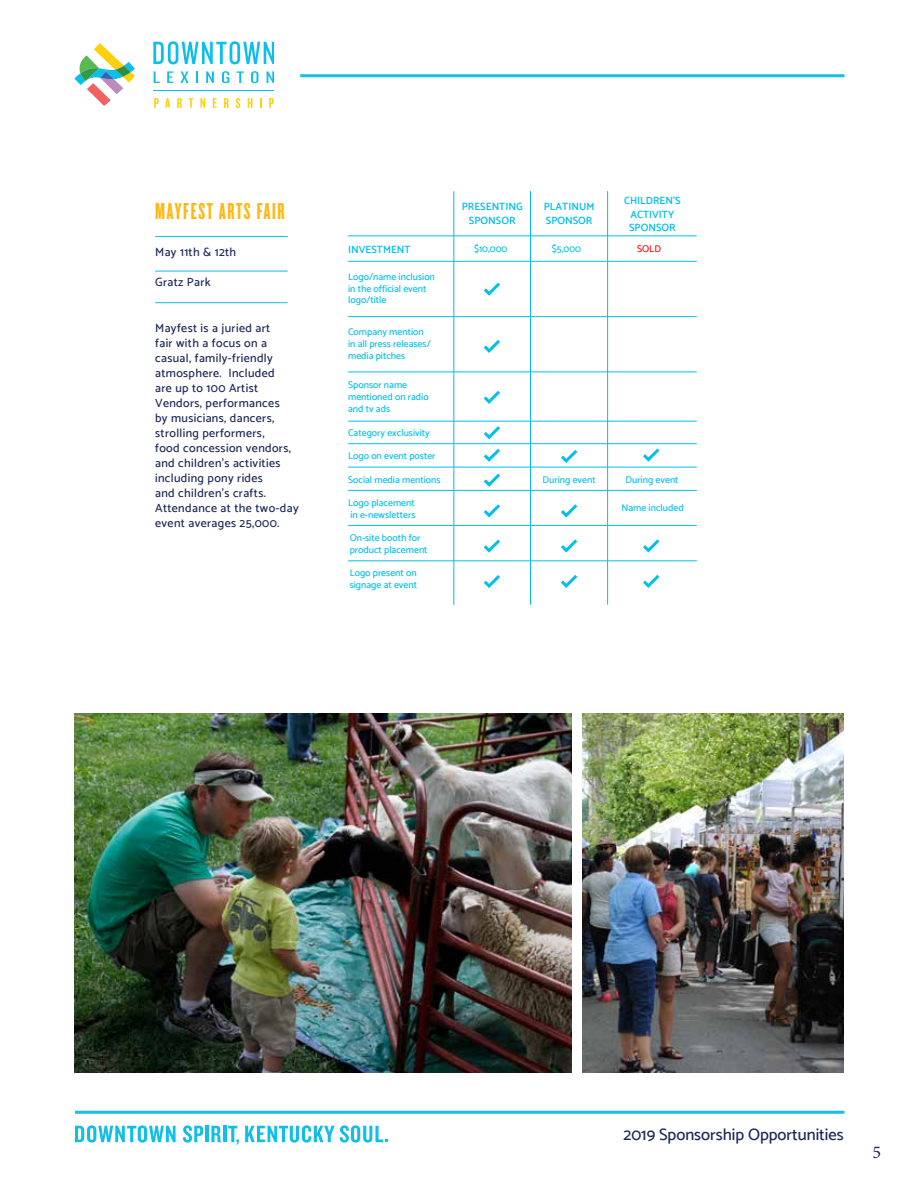
<style>
.page{position:relative;width:918px;height:1188px;background:#fff}
.page>*{position:absolute;margin:0;border:0;box-sizing:border-box;transform-origin:0 0}
.t1{font:24px "Knockout HTF67 Full Bantamwt";letter-spacing:.07em;color:#fdb813}
.t2{font:18px "Minion Pro";color:#1c2856}
.t3{font:500 16.5px "Catamaran";color:#1c2856}
.t4{font:500 12px/15px "Catamaran";letter-spacing:.03em;color:#1c2856}
.t5{font:600 10.5px/13.5px "Catamaran";color:#03bfea;text-align:center}
.t6{font:500 9.75px/11.7px "Catamaran";color:#03bfea}
.t7{font:500 9.75px "Catamaran";color:#f00}
</style>
<div class="page">
<hr style="left:75px;top:1111px;width:769px;height:3px;background:#13bfe9">
<hr style="left:300px;top:74px;width:544px;height:3px;background:#13bfe9">
<svg style="left:75px;top:1125px;width:101px;height:18px"></svg>
<svg style="left:183px;top:1125px;width:20px;height:18px"></svg>
<hr style="left:205px;top:1126px;width:3px;height:16px;background:#10bfe8">
<svg style="left:211px;top:1126px;width:10px;height:16px"></svg>
<hr style="left:223px;top:1126px;width:3px;height:16px;background:#10bfe8">
<svg style="left:228px;top:1126px;width:11px;height:19px"></svg>
<svg style="left:245px;top:1125px;width:143px;height:18px"></svg>
<svg style="left:153px;top:41px;width:121px;height:23px"></svg>
<svg style="left:154px;top:98px;width:5px;height:10px"></svg>
<svg style="left:165px;top:98px;width:5px;height:10px"></svg>
<svg style="left:177px;top:98px;width:5px;height:10px"></svg>
<svg style="left:189px;top:98px;width:4px;height:10px"></svg>
<svg style="left:200px;top:98px;width:5px;height:10px"></svg>
<svg style="left:213px;top:98px;width:4px;height:10px"></svg>
<svg style="left:224px;top:98px;width:5px;height:10px"></svg>
<svg style="left:236px;top:98px;width:4px;height:10px"></svg>
<svg style="left:248px;top:98px;width:4px;height:10px"></svg>
<svg style="left:260px;top:98px;width:2px;height:10px"></svg>
<svg style="left:269px;top:98px;width:5px;height:10px"></svg>
<svg style="left:154px;top:71px;width:6px;height:12px"></svg>
<svg style="left:167px;top:71px;width:6px;height:12px"></svg>
<svg style="left:180px;top:71px;width:9px;height:12px"></svg>
<svg style="left:196px;top:71px;width:2px;height:12px"></svg>
<svg style="left:206px;top:71px;width:8px;height:12px"></svg>
<svg style="left:222px;top:71px;width:7px;height:12px"></svg>
<svg style="left:237px;top:71px;width:7px;height:12px"></svg>
<svg style="left:251px;top:71px;width:7px;height:12px"></svg>
<svg style="left:267px;top:71px;width:7px;height:12px"></svg>
<hr style="left:153px;top:90px;width:121px;height:1px;background:#0abfea">
<svg style="left:74px;top:43px;width:61px;height:63px"></svg>
<img style="left:74px;top:714px;width:497px;height:358px">
<img style="left:582px;top:714px;width:262px;height:358px">
<hr style="left:348px;top:261px;width:349px;height:1px;background:#03bfeb">
<hr style="left:348px;top:236px;width:349px;height:1px;background:#03bfeb">
<hr style="left:348px;top:316px;width:349px;height:1px;background:#03bfeb">
<hr style="left:348px;top:372px;width:349px;height:1px;background:#03bfeb">
<hr style="left:348px;top:421px;width:349px;height:1px;background:#03bfeb">
<hr style="left:348px;top:443px;width:349px;height:1px;background:#03bfeb">
<hr style="left:348px;top:467px;width:349px;height:1px;background:#03bfeb">
<hr style="left:348px;top:490px;width:349px;height:1px;background:#03bfeb">
<hr style="left:348px;top:525px;width:349px;height:1px;background:#03bfeb">
<hr style="left:348px;top:561px;width:349px;height:1px;background:#03bfeb">
<hr style="left:454px;top:191px;width:1px;height:414px;background:#03bfeb">
<hr style="left:530px;top:191px;width:1px;height:414px;background:#03bfeb">
<hr style="left:607px;top:191px;width:1px;height:414px;background:#03bfeb">
<svg style="left:483px;top:282px;width:17px;height:14px"></svg>
<svg style="left:483px;top:340px;width:17px;height:13px"></svg>
<svg style="left:483px;top:390px;width:17px;height:14px"></svg>
<svg style="left:481px;top:426px;width:22px;height:36px"></svg>
<svg style="left:483px;top:504px;width:17px;height:14px"></svg>
<svg style="left:483px;top:539px;width:17px;height:14px"></svg>
<svg style="left:483px;top:575px;width:17px;height:13px"></svg>
<svg style="left:483px;top:473px;width:17px;height:14px"></svg>
<hr style="left:155px;top:271px;width:133px;height:1px;background:#03bfeb">
<hr style="left:155px;top:302px;width:133px;height:1px;background:#03bfeb">
<hr style="left:155px;top:236px;width:133px;height:1px;background:#03bfeb">
<svg style="left:561px;top:539px;width:17px;height:14px"></svg>
<svg style="left:561px;top:574px;width:17px;height:14px"></svg>
<svg style="left:561px;top:450px;width:17px;height:13px"></svg>
<svg style="left:561px;top:504px;width:17px;height:14px"></svg>
<svg style="left:643px;top:448px;width:17px;height:14px"></svg>
<svg style="left:643px;top:539px;width:17px;height:14px"></svg>
<svg style="left:643px;top:574px;width:17px;height:14px"></svg>
<h1 class="t1" style="left:155px;top:199px;width:131px">MAYFEST ARTS FAIR</h1>
<p class="t4" style="left:155px;top:245px;width:83px">May 11th &amp; 12th</p>
<p class="t4" style="left:155px;top:275px;width:57px">Gratz Park</p>
<p class="t4" style="left:155px;top:320px;width:145px">Mayfest is a juried art<br>fair with a focus on a casual, family-friendly atmosphere. Included<br>are up to 100 Artist<br>Vendors, performances<br>by musicians, dancers, strolling performers,<br>food concession vendors, and children’s activities including pony rides<br>and children’s crafts.<br>Attendance at the two-day event averages 25,000.</p>
<p class="t5" style="left:348px;top:242px;width:64px">INVESTMENT</p>
<p class="t6" style="left:348px;top:271px;width:88px">Logo/name inclusion in the official event logo/title</p>
<p class="t6" style="left:348px;top:326px;width:84px">Company mention in all press releases/ media pitches</p>
<p class="t6" style="left:348px;top:379px;width:82px">Sponsor name mentioned on radio and tv ads</p>
<p class="t6" style="left:348px;top:427px;width:83px">Category exclusivity</p>
<p class="t6" style="left:348px;top:450px;width:89px">Logo on event poster</p>
<p class="t6" style="left:348px;top:473px;width:94px">Social media mentions</p>
<p class="t6" style="left:348px;top:497px;width:69px">Logo placement in e-newsletters</p>
<p class="t6" style="left:350px;top:532px;width:79px">On-site booth for product placement</p>
<p class="t6" style="left:350px;top:567px;width:69px">Logo present on signage at event</p>
<p class="t5" style="left:462px;top:200px;width:62px">PRESENTING<br>SPONSOR</p>
<p class="t6" style="left:474px;top:243px;width:35px">$10,000</p>
<p class="t5" style="left:544px;top:200px;width:52px;text-align:left">PLATINUM<br>SPONSOR</p>
<p class="t6" style="left:552px;top:243px;width:31px">$5,000</p>
<p class="t5" style="left:624px;top:194px;width:58px">CHILDREN’S<br>ACTIVITY<br>SPONSOR</p>
<p class="t7" style="left:637px;top:243px;width:25px">SOLD</p>
<p class="t6" style="left:543px;top:474px;width:55px">During event</p>
<p class="t6" style="left:625px;top:474px;width:55px">During event</p>
<p class="t6" style="left:622px;top:502px;width:64px">Name included</p>
<h3 class="t3" style="left:624px;top:1124px;width:222px">2019 Sponsorship Opportunities</h3>
<h2 class="t2" style="left:873px;top:1140px;width:10px">5</h2>
</div>
